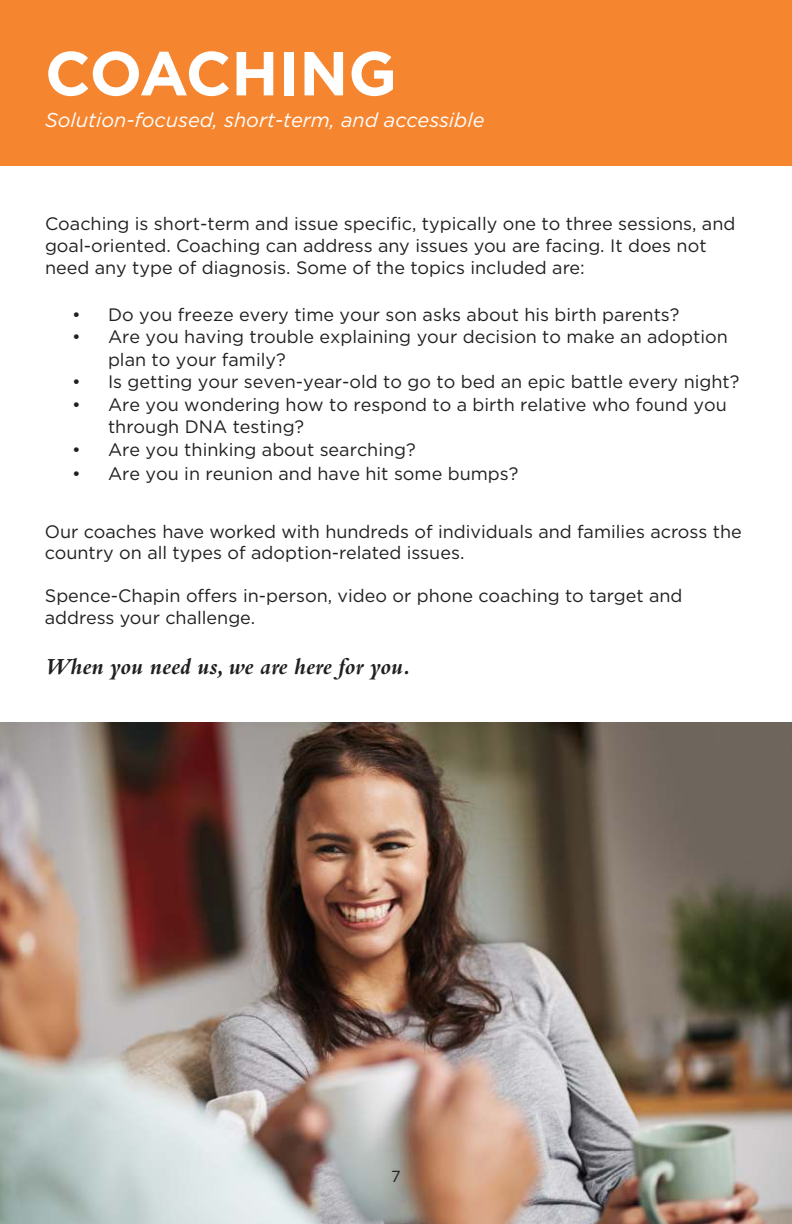
<style>
.page{position:relative;width:792px;height:1224px;background:#fff}
.page>*{position:absolute;margin:0;border:0;box-sizing:border-box;transform-origin:0 0}
.t1{font:700 62px "Gotham";color:#fff}
.t2{font:italic 700 24px "Bembo Std";color:#221f1f}
.t3{font:italic 20px "Gotham";color:#fff}
.t4{font:18px/21.6px "Gotham";color:#221f1f}
.t5{font:16px "Gotham";color:#221f1f}
</style>
<div class="page">
<div style="left:0;top:0;width:792px;height:166px;background:#f6852f"></div>
<img style="left:0;top:722px;width:792px;height:502px">
<h1 class="t1" style="left:45px;top:46px;width:353px">COACHING</h1>
<p class="t3" style="left:45px;top:111px;width:441px">Solution-focused, short-term, and accessible</p>
<p class="t4" style="left:45px;top:214px;width:692px">Coaching is short-term and issue specific, typically one to three sessions, and goal-oriented. Coaching can address any issues you are facing. It does not need any type of diagnosis. Some of the topics included are:</p>
<p class="t4" style="left:72px;top:305px;width:609px">• Do you freeze every time your son asks about his birth parents?</p>
<p class="t4" style="left:108px;top:327px;width:621px;line-height:22.4px;text-indent:-36px">• Are you having trouble explaining your decision to make an adoption plan to your family?</p>
<p class="t4" style="left:72px;top:372px;width:669px">• Is getting your seven-year-old to go to bed an epic battle every night?</p>
<p class="t4" style="left:108px;top:394px;width:620px;line-height:22.4px;text-indent:-36px">• Are you wondering how to respond to a birth relative who found you through DNA testing?</p>
<p class="t4" style="left:72px;top:440px;width:345px">• Are you thinking about searching?</p>
<p class="t4" style="left:72px;top:464px;width:448px">• Are you in reunion and have hit some bumps?</p>
<p class="t4" style="left:45px;top:521px;width:698px">Our coaches have worked with hundreds of individuals and families across the country on all types of adoption-related issues.</p>
<p class="t4" style="left:45px;top:586px;width:639px">Spence-Chapin offers in-person, video or phone coaching to target and address your challenge.</p>
<h2 class="t2" style="left:45px;top:658px;width:367px">When you need us, we are here for you.</h2>
<p class="t5" style="left:391px;top:1169px;width:11px">7</p>
</div>
